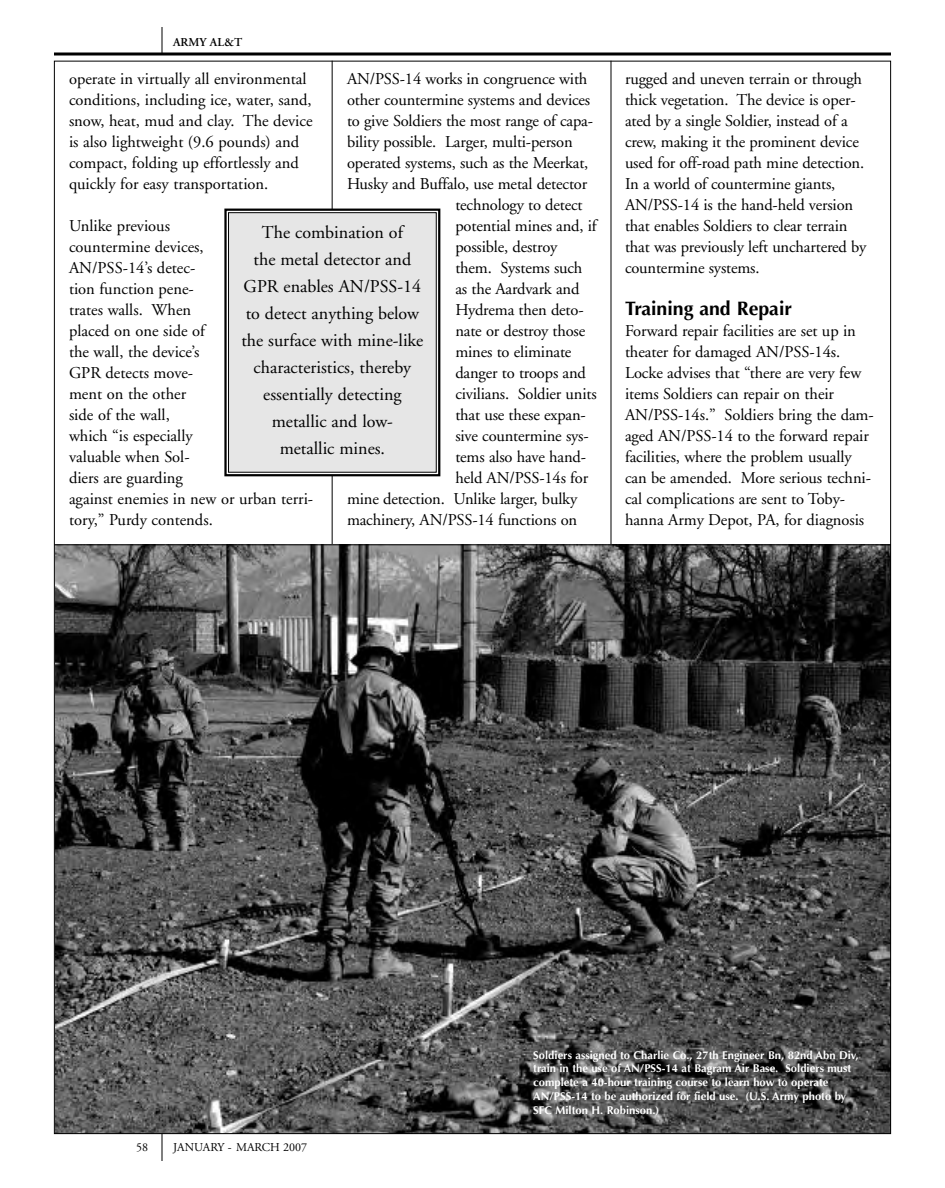
<style>
.page{position:relative;width:945px;height:1188px;background:#fff}
.page>*{position:absolute;margin:0;border:0;box-sizing:border-box;transform-origin:0 0}
.t1{font:700 19.5px "Optima";color:#000}
.t2{font:18px/27px "Adobe Garamond";color:#000;text-align:center}
.t3{font:16.5px/21px "Adobe Garamond";letter-spacing:-.01em;color:#000}
.t4{font:12px "Adobe Garamond";color:#000}
.t5{font:600 12px "Adobe Garamond";color:#000}
.t6{font:700 11.25px/13.8px "Optima";color:#fff}
</style>
<div class="page">
<svg style="left:54px;top:52px;width:837px;height:4px"></svg>
<hr style="left:332px;top:61px;width:1px;height:149px;background:#000">
<hr style="left:332px;top:475px;width:1px;height:126px;background:#000">
<hr style="left:611px;top:61px;width:1px;height:540px;background:#000">
<svg style="left:162px;top:27px;width:1px;height:27px"></svg>
<svg style="left:162px;top:1134px;width:1px;height:27px"></svg>
<img style="left:56px;top:545px;width:833px;height:587px">
<div style="left:229px;top:213px;width:207px;height:259px;background:#e6e6e6"></div>
<div style="left:224px;top:209px;width:216px;height:267px;border:2px solid #000"></div>
<div style="left:228px;top:212px;width:209px;height:261px;border:1px solid #000"></div>
<hr style="left:54px;top:544px;width:837px;height:1px;background:#000">
<p class="t5" style="left:173px;top:37px;width:71px">ARMY AL&amp;T</p>
<p class="t3" style="left:347px;top:70px;width:242px">AN/PSS-14 works in congruence with</p>
<p class="t3" style="left:347px;top:91px;width:245px">other countermine systems and devices</p>
<p class="t3" style="left:347px;top:112px;width:248px">to give Soldiers the most range of capa-</p>
<p class="t3" style="left:347px;top:133px;width:227px">bility possible. Larger, multi-person</p>
<p class="t3" style="left:347px;top:154px;width:243px">operated systems, such as the Meerkat,</p>
<p class="t3" style="left:347px;top:175px;width:242px">Husky and Buffalo, use metal detector</p>
<p class="t3" style="left:455px;top:196px;width:129px">technology to detect</p>
<p class="t3" style="left:455px;top:217px;width:143px">potential mines and, if</p>
<p class="t3" style="left:455px;top:238px;width:103px">possible, destroy</p>
<p class="t3" style="left:455px;top:259px;width:129px">them. Systems such</p>
<p class="t3" style="left:455px;top:280px;width:126px">as the Aardvark and</p>
<p class="t3" style="left:455px;top:301px;width:130px">Hydrema then deto-</p>
<p class="t3" style="left:455px;top:322px;width:131px">nate or destroy those</p>
<p class="t3" style="left:455px;top:343px;width:118px">mines to eliminate</p>
<p class="t3" style="left:455px;top:364px;width:132px">danger to troops and</p>
<p class="t3" style="left:455px;top:385px;width:143px">civilians. Soldier units</p>
<p class="t3" style="left:455px;top:406px;width:132px">that use these expan-</p>
<p class="t3" style="left:455px;top:427px;width:135px">sive countermine sys-</p>
<p class="t3" style="left:455px;top:448px;width:132px">tems also have hand-</p>
<p class="t3" style="left:455px;top:469px;width:134px">held AN/PSS-14s for</p>
<p class="t3" style="left:347px;top:490px;width:232px">mine detection. Unlike larger, bulky</p>
<p class="t3" style="left:347px;top:511px;width:232px">machinery, AN/PSS-14 functions on</p>
<p class="t3" style="left:69px;top:70px;width:245px">operate in virtually all environmental conditions, including ice, water, sand, snow, heat, mud and clay. The device is also lightweight (9.6 pounds) and compact, folding up effortlessly and quickly for easy transportation.</p>
<p class="t3" style="left:69px;top:217px;width:246px">Unlike previous<br>countermine devices,<br>AN/PSS-14’s detec-<br>tion function pene-<br>trates walls. When<br>placed on one side of<br>the wall, the device’s<br>GPR detects move-<br>ment on the other<br>side of the wall,<br>which “is especially<br>valuable when Sol-<br>diers are guarding<br>against enemies in new or urban terri&shy;tory,” Purdy contends.</p>
<p class="t2" style="left:241px;top:220px;width:184px">The combination of<br>the metal detector and<br>GPR enables AN/PSS-14 to detect anything below the surface with mine-like characteristics, thereby essentially detecting metallic and low-<br>metallic mines.</p>
<p class="t3" style="left:625px;top:70px;width:243px">rugged and uneven terrain or through thick vegetation. The device is oper&shy;ated by a single Soldier, instead of a crew, making it the prominent device used for off-road path mine detection.<br>In a world of countermine giants, AN/PSS-14 is the hand-held version that enables Soldiers to clear terrain that was previously left unchartered by countermine systems.</p>
<p class="t1" style="left:625px;top:300px;width:169px">Training and Repair</p>
<p class="t3" style="left:625px;top:322px;width:250px">Forward repair facilities are set up in theater for damaged AN/PSS-14s.<br>Locke advises that “there are very few items Soldiers can repair on their AN/PSS-14s.” Soldiers bring the dam&shy;aged AN/PSS-14 to the forward repair facilities, where the problem usually can be amended. More serious techni&shy;cal complications are sent to Toby&shy;hanna Army Depot, PA, for diagnosis</p>
<p class="t4" style="left:136px;top:1142px;width:13px">58</p>
<p class="t4" style="left:173px;top:1142px;width:136px">JANUARY - MARCH 2007</p>
<p class="t6" style="left:533px;top:1049px;width:327px">Soldiers assigned to Charlie Co., 27th Engineer Bn, 82nd Abn Div, train in the use of AN/PSS-14 at Bagram Air Base. Soldiers must complete a 40-hour training course to learn how to operate AN/PSS-14 to be authorized for field use. (U.S. Army photo by SFC Milton H. Robinson.)</p>
</div>
